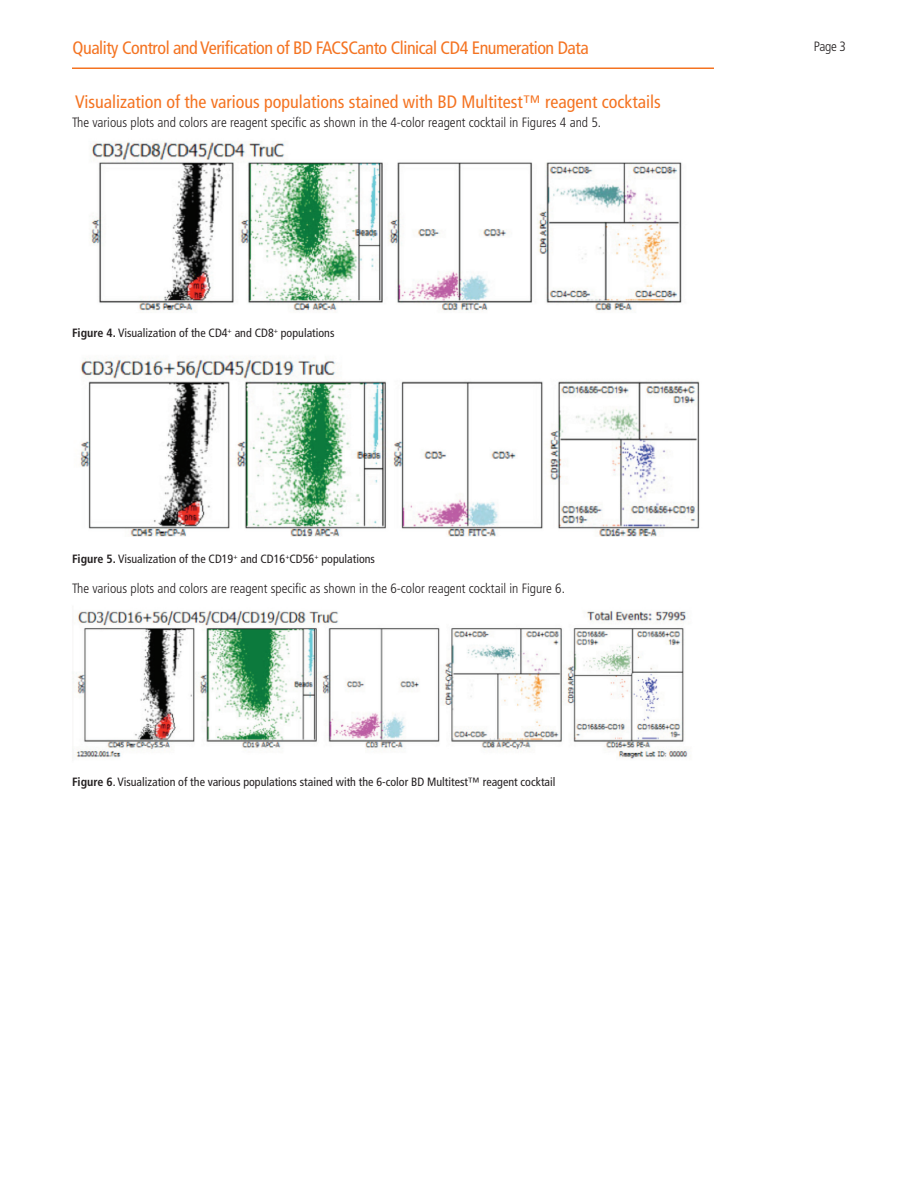
<style>
.page{position:relative;width:918px;height:1188px;background:#fff}
.page>*{position:absolute;margin:0;border:0;box-sizing:border-box;transform-origin:0 0}
.t1{font:condensed 18px "Frutiger";color:#f47321}
.t2{font:condensed 18px "Frutiger";letter-spacing:-.025em;color:#f47321}
.t3{font:300 condensed 13.5px "Frutiger";color:#231f20}
.t4{font:condensed 12px "Frutiger";color:#231f20}
.s1{font-weight:700}
</style>
<div class="page">
<hr style="left:72px;top:68px;width:642px;height:1px;background:#f47321">
<img style="left:90px;top:141px;width:592px;height:170px">
<img style="left:80px;top:357px;width:620px;height:180px">
<img style="left:72px;top:610px;width:616px;height:149px">
<h1 class="t2" style="left:73px;top:37px;width:518px">Quality Control and Verification of BD FACSCanto Clinical CD4 Enumeration Data</h1>
<p class="t3" style="left:814px;top:38px;width:34px">Page 3</p>
<h1 class="t1" style="left:75px;top:91px;width:587px">Visualization of the various populations stained with BD Multitest™ reagent cocktails</h1>
<p class="t3" style="left:72px;top:115px;width:531px">The various plots and colors are reagent specific as shown in the 4-color reagent cocktail in Figures 4 and 5.</p>
<p class="t4" style="left:72px;top:325px;width:264px"><span class="s1">Figure 4.</span> Visualization of the CD4<sup>+</sup> and CD8<sup>+</sup> populations</p>
<p class="t4" style="left:72px;top:552px;width:305px"><span class="s1">Figure 5.</span> Visualization of the CD19<sup>+</sup> and CD16<sup>+</sup>CD56<sup>+</sup> populations</p>
<p class="t3" style="left:72px;top:580px;width:494px">The various plots and colors are reagent specific as shown in the 6-color reagent cocktail in Figure 6.</p>
<p class="t4" style="left:72px;top:775px;width:485px"><span class="s1">Figure 6</span>. Visualization of the various populations stained with the 6-color BD Multitest™ reagent cocktail</p>
</div>
